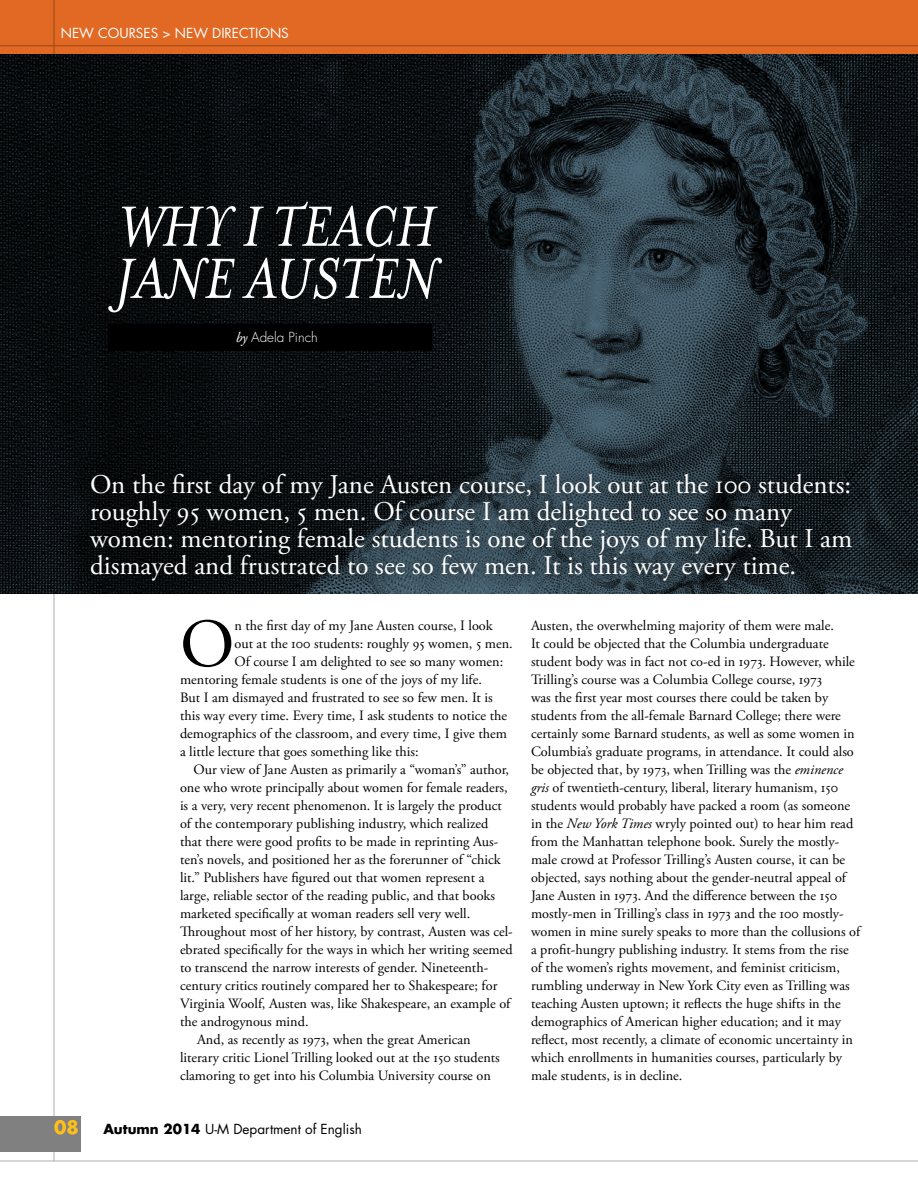
<style>
.page{position:relative;width:918px;height:1188px;background:#fff}
.page>*{position:absolute;margin:0;border:0;box-sizing:border-box;transform-origin:0 0}
.t1{font:68.55px "Adobe Garamond Pro";color:#000}
.t2{font:italic 65.1px/52.2px "Mrs Eaves";color:#fff}
.t3{font:27px/27px "Adobe Garamond Pro";color:#fff}
.t4{font:700 18px "Futura";color:#fec018}
.t5{font:14.25px/18px "Adobe Garamond Pro";color:#000}
.t6{font:13.5px "Futura";color:#000}
.t7{font:13.5px "Futura";color:#fff}
.t8{font:300 13.5px "Futura";color:#fff}
.s1{font-family:"Adobe Garamond Pro";font-weight:400;font-style:italic;font-size:14.25px}
.s2{font-weight:700}
.s3{font-style:italic}
</style>
<div class="page">
<hr style="left:0;top:1161px;width:918px;height:1px;background:#aab1af">
<hr style="left:54px;top:0;width:1px;height:1161px;background:#aab1af">
<div style="left:0;top:1116px;width:81px;height:36px;background:#808081"></div>
<svg style="left:0;top:54px;width:918px;height:540px;background:#151d21"></svg>
<div style="left:108px;top:324px;width:324px;height:27px;background:#000"></div>
<div style="left:0;top:0;width:918px;height:54px;background:#e16924"></div>
<div style="left:76px;top:460px;width:789px;height:134px;background:#000;opacity:.85"></div>
<p class="t7" style="left:61px;top:24px;width:230px">NEW COURSES &gt; NEW DIRECTIONS</p>
<h2 class="t2" style="left:115px;top:201px;width:324px">WHY I TEACH<br>JANE AUSTEN</h2>
<p class="t8" style="left:236px;top:328px;width:84px"><span class="s1">by</span> Adela Pinch</p>
<p class="t3" style="left:90px;top:472px;width:764px">On the first day of my Jane Austen course, I look out at the 100 students: roughly 95 women, 5 men. Of course I am delighted to see so many women: mentoring female students is one of the joys of my life. But I am dismayed and frustrated to see so few men. It is this way every time.</p>
<h1 class="t1" style="left:180px;top:603px;width:56px">O</h1>
<p class="t5" style="left:234px;top:617px;width:260px">n the first day of my Jane Austen course, I look</p>
<p class="t5" style="left:234px;top:635px;width:280px">out at the 100 students: roughly 95 women, 5 men.</p>
<p class="t5" style="left:234px;top:653px;width:270px">Of course I am delighted to see so many women:</p>
<p class="t5" style="left:180px;top:671px;width:304px">mentoring female students is one of the joys of my life.</p>
<p class="t5" style="left:180px;top:689px;width:314px">But I am dismayed and frustrated to see so few men. It is</p>
<p class="t5" style="left:180px;top:707px;width:329px">this way every time. Every time, I ask students to notice the</p>
<p class="t5" style="left:180px;top:725px;width:328px">demographics of the classroom, and every time, I give them</p>
<p class="t5" style="left:180px;top:743px;width:240px">a little lecture that goes something like this:</p>
<p class="t5" style="left:193px;top:761px;width:317px">Our view of Jane Austen as primarily a “woman’s” author,</p>
<p class="t5" style="left:180px;top:779px;width:329px">one who wrote principally about women for female readers,</p>
<p class="t5" style="left:180px;top:797px;width:323px">is a very, very recent phenomenon. It is largely the product</p>
<p class="t5" style="left:180px;top:815px;width:310px">of the contemporary publishing industry, which realized</p>
<p class="t5" style="left:180px;top:833px;width:320px">that there were good profits to be made in reprinting Aus-</p>
<p class="t5" style="left:180px;top:851px;width:322px">ten’s novels, and positioned her as the forerunner of “chick</p>
<p class="t5" style="left:180px;top:869px;width:306px">lit.” Publishers have figured out that women represent a</p>
<p class="t5" style="left:180px;top:887px;width:317px">large, reliable sector of the reading public, and that books</p>
<p class="t5" style="left:180px;top:905px;width:292px">marketed specifically at woman readers sell very well.</p>
<p class="t5" style="left:180px;top:923px;width:334px">Throughout most of her history, by contrast, Austen was cel-</p>
<p class="t5" style="left:180px;top:941px;width:334px">ebrated specifically for the ways in which her writing seemed</p>
<p class="t5" style="left:180px;top:959px;width:310px">to transcend the narrow interests of gender. Nineteenth-</p>
<p class="t5" style="left:180px;top:977px;width:319px">century critics routinely compared her to Shakespeare; for</p>
<p class="t5" style="left:180px;top:995px;width:332px">Virginia Woolf, Austen was, like Shakespeare, an example of</p>
<p class="t5" style="left:180px;top:1013px;width:130px">the androgynous mind.</p>
<p class="t5" style="left:197px;top:1031px;width:275px">And, as recently as 1973, when the great American</p>
<p class="t5" style="left:180px;top:1049px;width:321px">literary critic Lionel Trilling looked out at the 150 students</p>
<p class="t5" style="left:180px;top:1067px;width:312px">clamoring to get into his Columbia University course on</p>
<p class="t4" style="left:54px;top:1115px;width:26px">08</p>
<p class="t6" style="left:103px;top:1120px;width:260px"><span class="s2">Autumn 2014</span> U‑M Department of English</p>
<p class="t5" style="left:531px;top:617px;width:331px">Austen, the overwhelming majority of them were male.<br>It could be objected that the Columbia undergraduate student body was in fact not co-ed in 1973. However, while Trilling’s course was a Columbia College course, 1973<br>was the first year most courses there could be taken by students from the all-female Barnard College; there were certainly some Barnard students, as well as some women in Columbia’s graduate programs, in attendance. It could also be objected that, by 1973, when Trilling was the <span class="s3">eminence gris</span> of twentieth-century, liberal, literary humanism, 150 students would probably have packed a room (as someone in the <span class="s3">New York Times</span> wryly pointed out) to hear him read from the Manhattan telephone book. Surely the mostly&shy;male crowd at Professor Trilling’s Austen course, it can be objected, says nothing about the gender-neutral appeal of Jane Austen in 1973. And the difference between the 150 mostly-men in Trilling’s class in 1973 and the 100 mostly&shy;women in mine surely speaks to more than the collusions of a profit-hungry publishing industry. It stems from the rise of the women’s rights movement, and feminist criticism, rumbling underway in New York City even as Trilling was teaching Austen uptown; it reflects the huge shifts in the demographics of American higher education; and it may reflect, most recently, a climate of economic uncertainty in which enrollments in humanities courses, particularly by male students, is in decline.</p>
</div>
